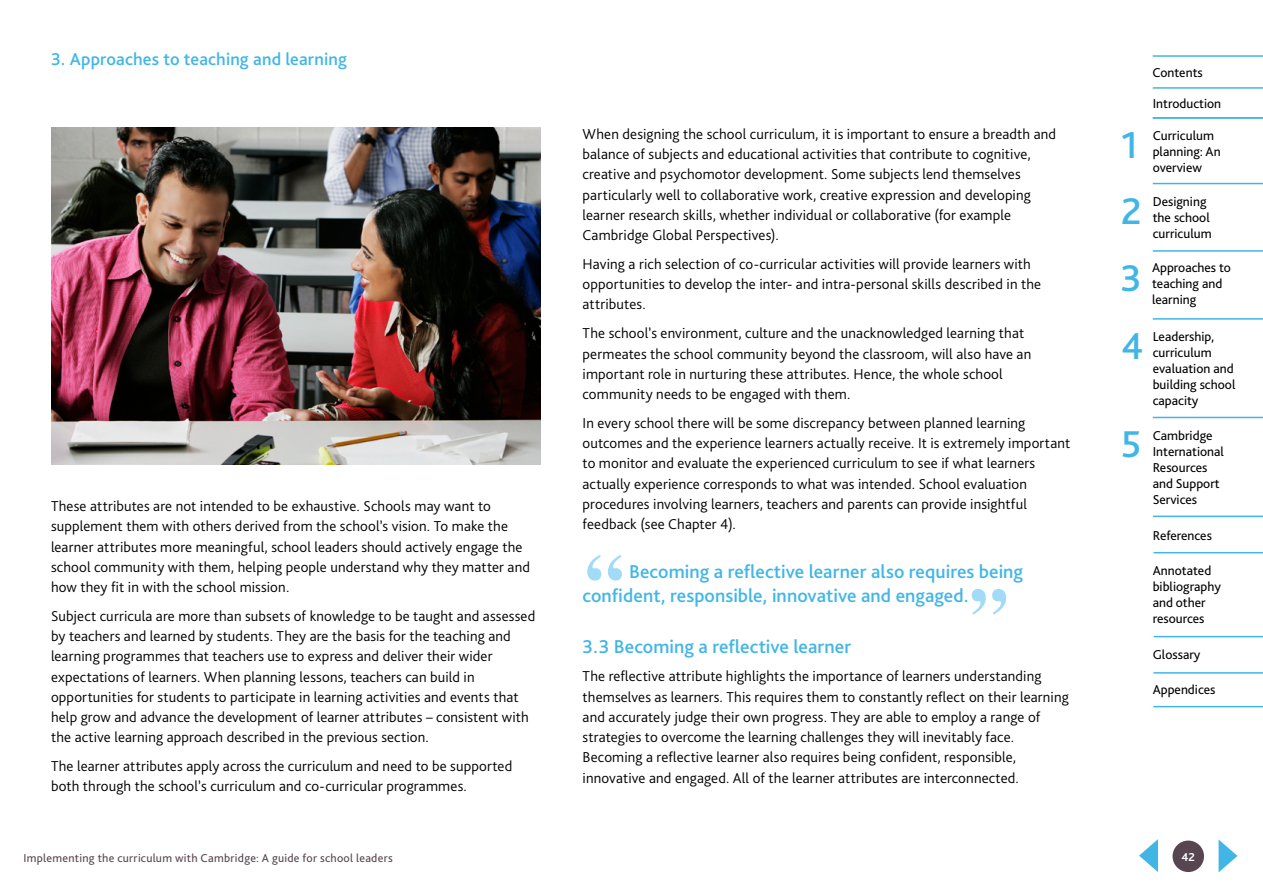
<style>
.page{position:relative;width:1263px;height:893px;background:#fff}
.page>*{position:absolute;margin:0;border:0;box-sizing:border-box;transform-origin:0 0}
.t1{font:500 39px "Bliss Pro";color:#41b6e6}
.t2{font:500 19.5px/24px "Bliss Pro";letter-spacing:.005em;color:#41b6e6}
.t3{font:500 18px "Bliss Pro";letter-spacing:.01em;color:#41b6e6}
.t4{font:300 15px/20.2px "Bliss Pro";letter-spacing:.01em;color:#000}
.t5{font:13.5px/16px "Bliss Pro";color:#000}
.t6{font:12px "Bliss Pro";letter-spacing:.025em;color:#57454f}
.t7{font:700 12px "Bliss Pro";color:#fff}
</style>
<div class="page">
<svg style="left:1218px;top:839px;width:19px;height:33px"></svg>
<svg style="left:1139px;top:839px;width:19px;height:33px"></svg>
<div style="left:1172px;top:841px;width:32px;height:31px;background:#57454f;border-radius:50%"></div>
<hr style="left:1153px;top:250px;width:110px;height:2px;background:#41b6e6">
<hr style="left:1153px;top:183px;width:110px;height:1px;background:#41b6e6">
<hr style="left:1153px;top:318px;width:110px;height:2px;background:#41b6e6">
<hr style="left:1153px;top:417px;width:110px;height:1px;background:#41b6e6">
<hr style="left:1153px;top:516px;width:110px;height:1px;background:#41b6e6">
<hr style="left:1153px;top:552px;width:110px;height:1px;background:#41b6e6">
<hr style="left:1153px;top:672px;width:110px;height:2px;background:#41b6e6">
<hr style="left:1153px;top:706px;width:110px;height:1px;background:#41b6e6">
<hr style="left:1154px;top:636px;width:109px;height:1px;background:#41b6e6">
<hr style="left:1153px;top:117px;width:110px;height:2px;background:#41b6e6">
<hr style="left:1153px;top:87px;width:110px;height:2px;background:#41b6e6">
<hr style="left:1153px;top:55px;width:110px;height:2px;background:#41b6e6">
<svg style="left:587px;top:555px;width:35px;height:26px"></svg>
<svg style="left:972px;top:589px;width:34px;height:26px"></svg>
<img style="left:51px;top:128px;width:489px;height:336px">
<p class="t3" style="left:51px;top:48px;width:297px">3. Approaches to teaching and learning</p>
<p class="t4" style="left:51px;top:496px;width:480px">These attributes are not intended to be exhaustive. Schools may want to supplement them with others derived from the school’s vision. To make the learner attributes more meaningful, school leaders should actively engage the school community with them, helping people understand why they matter and how they fit in with the school mission.</p>
<p class="t4" style="left:51px;top:606px;width:486px">Subject curricula are more than subsets of knowledge to be taught and assessed by teachers and learned by students. They are the basis for the teaching and learning programmes that teachers use to express and deliver their wider expectations of learners. When planning lessons, teachers can build in opportunities for students to participate in learning activities and events that help grow and advance the development of learner attributes – consistent with the active learning approach described in the previous section.</p>
<p class="t4" style="left:51px;top:756px;width:463px">The learner attributes apply across the curriculum and need to be supported both through the school’s curriculum and co-curricular programmes.</p>
<p class="t4" style="left:583px;top:124px;width:475px">When designing the school curriculum, it is important to ensure a breadth and balance of subjects and educational activities that contribute to cognitive, creative and psychomotor development. Some subjects lend themselves particularly well to collaborative work, creative expression and developing learner research skills, whether individual or collaborative (for example Cambridge Global Perspectives).</p>
<p class="t4" style="left:583px;top:254px;width:460px">Having a rich selection of co-curricular activities will provide learners with opportunities to develop the inter- and intra-personal skills described in the attributes.</p>
<p class="t4" style="left:583px;top:323px;width:450px">The school’s environment, culture and the unacknowledged learning that permeates the school community beyond the classroom, will also have an important role in nurturing these attributes. Hence, the whole school community needs to be engaged with them.</p>
<p class="t4" style="left:583px;top:413px;width:489px">In every school there will be some discrepancy between planned learning outcomes and the experience learners actually receive. It is extremely important to monitor and evaluate the experienced curriculum to see if what learners actually experience corresponds to what was intended. School evaluation procedures involving learners, teachers and parents can provide insightful feedback (see Chapter 4).</p>
<h2 class="t2" style="left:583px;top:559px;width:442px;text-indent:47px">Becoming a reflective learner also requires being confident, responsible, innovative and engaged.</h2>
<h2 class="t2" style="left:583px;top:634px;width:270px">3.3 Becoming a reflective learner</h2>
<p class="t4" style="left:583px;top:666px;width:488px">The reflective attribute highlights the importance of learners understanding themselves as learners. This requires them to constantly reflect on their learning and accurately judge their own progress. They are able to employ a range of strategies to overcome the learning challenges they will inevitably face.<br>Becoming a reflective learner also requires being confident, responsible, innovative and engaged. All of the learner attributes are interconnected.</p>
<h1 class="t1" style="left:1121px;top:121px;width:18px">1</h1>
<h1 class="t1" style="left:1121px;top:187px;width:22px">2</h1>
<h1 class="t1" style="left:1120px;top:254px;width:23px">3</h1>
<h1 class="t1" style="left:1121px;top:322px;width:24px">4</h1>
<h1 class="t1" style="left:1121px;top:420px;width:22px">5</h1>
<p class="t5" style="left:1152px;top:64px;width:52px">Contents</p>
<p class="t5" style="left:1153px;top:95px;width:70px">Introduction</p>
<p class="t5" style="left:1153px;top:127px;width:69px">Curriculum planning: An overview</p>
<p class="t5" style="left:1153px;top:193px;width:60px">Designing the school curriculum</p>
<p class="t5" style="left:1152px;top:260px;width:80px">Approaches to teaching and learning</p>
<p class="t5" style="left:1153px;top:328px;width:84px">Leadership, curriculum evaluation and building school capacity</p>
<p class="t5" style="left:1153px;top:427px;width:73px">Cambridge<br>International<br>Resources and Support<br>Services</p>
<p class="t5" style="left:1153px;top:527px;width:61px">References</p>
<p class="t5" style="left:1153px;top:562px;width:70px">Annotated bibliography and other resources</p>
<p class="t5" style="left:1153px;top:646px;width:49px">Glossary</p>
<p class="t5" style="left:1153px;top:681px;width:64px">Appendices</p>
<p class="t6" style="left:23px;top:850px;width:371px">Implementing the curriculum with Cambridge: A guide for school leaders</p>
<p class="t7" style="left:1181px;top:849px;width:15px">42</p>
</div>
